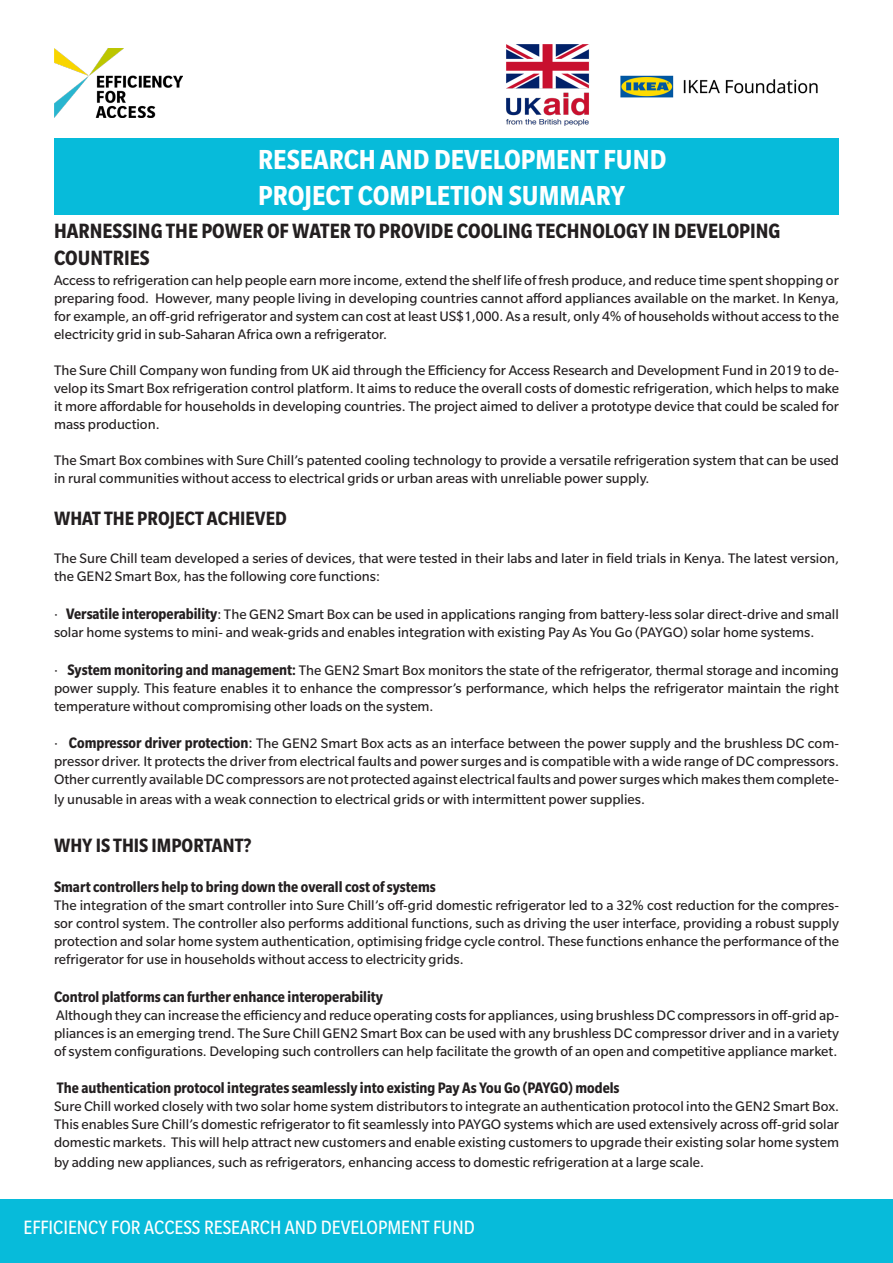
<style>
.page{position:relative;width:893px;height:1263px;background:#fff}
.page>*{position:absolute;margin:0;border:0;box-sizing:border-box;transform-origin:0 0}
.t1{font:700 condensed 30px/36px "Slate Std";color:#fff}
.t2{font:700 condensed 22.5px/27px "Slate Std";color:#231f20}
.t3{font:condensed 21px "Slate Std";color:#fff}
.t4{font:700 condensed 21px "Slate Std";color:#231f20}
.t5{font:700 condensed 16.5px "Slate Std";color:#231f20}
.t6{font:15px/18px "Slate Std";color:#231f20;text-align:justify}
.s1{font-weight:700;font-stretch:condensed;font-size:16.5px}
.s2{font-size:16.5px}
</style>
<div class="page">
<img style="left:54px;top:49px;width:129px;height:69px">
<img style="left:506px;top:44px;width:83px;height:82px">
<div style="left:54px;top:138px;width:785px;height:77px;background:#07bbda"></div>
<div style="left:0;top:1199px;width:893px;height:64px;background:#07bbda"></div>
<img style="left:620px;top:75px;width:198px;height:23px">
<p class="t1" style="left:258px;top:141px;width:410px">RESEARCH AND DEVELOPMENT FUND<br>PROJECT COMPLETION SUMMARY</p>
<p class="t2" style="left:54px;top:217px;width:728px">HARNESSING THE POWER OF WATER TO PROVIDE COOLING TECHNOLOGY IN DEVELOPING<br>COUNTRIES</p>
<p class="t6" style="left:54px;top:271px;width:786px">Access to refrigeration can help people earn more income, extend the shelf life of fresh produce, and reduce time spent shopping or preparing food. However, many people living in developing countries cannot afford appliances available on the market. In Kenya, for example, an off-grid refrigerator and system can cost at least US$1,000. As a result, only 4% of households without access to the electricity grid in sub-Saharan Africa own a refrigerator.</p>
<p class="t6" style="left:54px;top:361px;width:787px">The Sure Chill Company won funding from UK aid through the Efficiency for Access Research and Development Fund in 2019 to de&shy;velop its Smart Box refrigeration control platform. It aims to reduce the overall costs of domestic refrigeration, which helps to make it more affordable for households in developing countries. The project aimed to deliver a prototype device that could be scaled for mass production.</p>
<p class="t6" style="left:54px;top:451px;width:786px">The Smart Box combines with Sure Chill’s patented cooling technology to provide a versatile refrigeration system that can be used in rural communities without access to electrical grids or urban areas with unreliable power supply.</p>
<p class="t4" style="left:54px;top:507px;width:234px">WHAT THE PROJECT ACHIEVED</p>
<p class="t6" style="left:54px;top:549px;width:786px">The Sure Chill team developed a series of devices, that were tested in their labs and later in field trials in Kenya. The latest version, the GEN2 Smart Box, has the following core functions:</p>
<p class="t6" style="left:54px;top:605px;width:786px">· <span class="s1">Versatile interoperability</span>: The GEN2 Smart Box can be used in applications ranging from battery-less solar direct-drive and small solar home systems to mini- and weak-grids and enables integration with existing Pay As You Go (PAYGO) solar home systems.</p>
<p class="t6" style="left:54px;top:661px;width:786px">· <span class="s1">System monitoring and management:</span> The GEN2 Smart Box monitors the state of the refrigerator, thermal storage and incoming power supply. This feature enables it to enhance the compressor’s performance, which helps the refrigerator maintain the right temperature without compromising other loads on the system.</p>
<p class="t6" style="left:54px;top:734px;width:787px">· <span class="s1">Compressor driver protection</span><span class="s2">:</span> The GEN2 Smart Box acts as an interface between the power supply and the brushless DC com&shy;pressor driver. It protects the driver from electrical faults and power surges and is compatible with a wide range of DC compressors.<br>Other currently available DC compressors are not protected against electrical faults and power surges which makes them complete-</p>
<p class="t6" style="left:54px;top:790px;width:592px">ly unusable in areas with a weak connection to electrical grids or with intermittent power supplies.</p>
<p class="t4" style="left:54px;top:834px;width:199px">WHY IS THIS IMPORTANT?</p>
<p class="t5" style="left:54px;top:878px;width:383px">Smart controllers help to bring down the overall cost of systems</p>
<p class="t6" style="left:54px;top:896px;width:786px">The integration of the smart controller into Sure Chill’s off-grid domestic refrigerator led to a 32% cost reduction for the compres&shy;sor control system. The controller also performs additional functions, such as driving the user interface, providing a robust supply protection and solar home system authentication, optimising fridge cycle control. These functions enhance the performance of the refrigerator for use in households without access to electricity grids.</p>
<p class="t5" style="left:54px;top:987px;width:331px">Control platforms can further enhance interoperability</p>
<p class="t6" style="left:54px;top:1006px;width:786px">Although they can increase the efficiency and reduce operating costs for appliances, using brushless DC compressors in off-grid ap&shy;pliances is an emerging trend. The Sure Chill GEN2 Smart Box can be used with any brushless DC compressor driver and in a variety of system configurations. Developing such controllers can help facilitate the growth of an open and competitive appliance market.</p>
<p class="t5" style="left:57px;top:1079px;width:564px">The authentication protocol integrates seamlessly into existing Pay As You Go (PAYGO) models</p>
<p class="t6" style="left:54px;top:1097px;width:787px">Sure Chill worked closely with two solar home system distributors to integrate an authentication protocol into the GEN2 Smart Box.<br>This enables Sure Chill’s domestic refrigerator to fit seamlessly into PAYGO systems which are used extensively across off-grid solar domestic markets. This will help attract new customers and enable existing customers to upgrade their existing solar home system</p>
<p class="t6" style="left:54px;top:1153px;width:652px">by adding new appliances, such as refrigerators, enhancing access to domestic refrigeration at a large scale.</p>
<p class="t3" style="left:24px;top:1216px;width:453px">EFFICIENCY FOR ACCESS RESEARCH AND DEVELOPMENT FUND</p>
</div>
